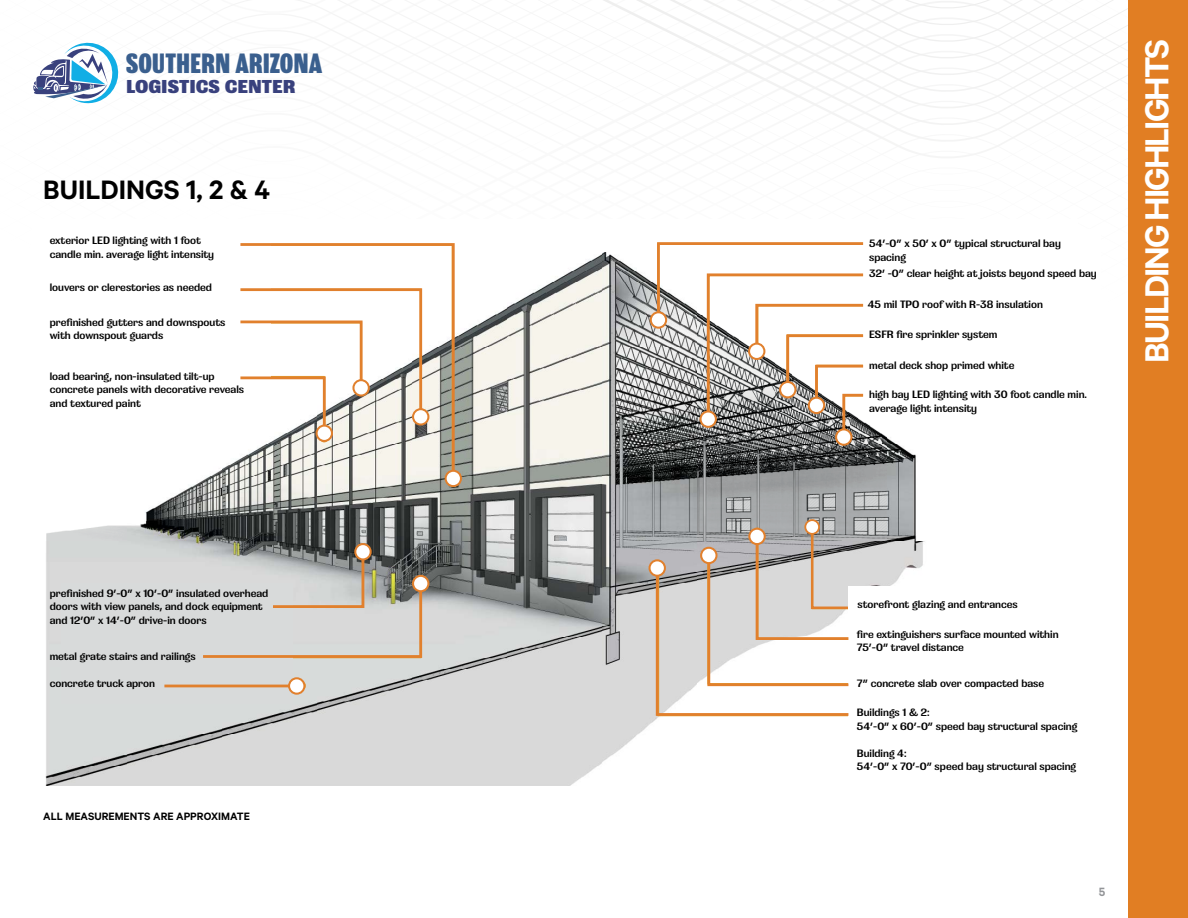
<style>
.page{position:relative;width:1188px;height:918px;background:#fff}
.page>*{position:absolute;margin:0;border:0;box-sizing:border-box;transform-origin:0 0}
.t1{font:600 37.5px "Calibre";letter-spacing:-.05em;color:#fff}
.t2{font:600 30px "Calibre";color:#000}
.t3{font:800 condensed 29.4px "Grange";color:#3a5f8e}
.t4{font:800 19.65px "Grange";color:#39417d}
.t5{font:600 13.5px "Calibre";color:#939598}
.t6{font:600 12px "Calibre";color:#000}
.t7{font:600 11.25px/13.5px "Grange";color:#000}
</style>
<div class="page">
<div style="left:1129px;top:0;width:59px;height:918px;background:#e17e23"></div>
<svg style="left:33px;top:42px;width:86px;height:62px"></svg>
<img style="left:45px;top:446px;width:880px;height:339px">
<div style="left:297px;top:681px;width:9px;height:9px;border:2px solid #e2a232;border-radius:50%"></div>
<div style="left:61px;top:583px;width:232px;height:120px;background:#d8dada"></div>
<div style="left:50px;top:650px;width:146px;height:17px;background:#d8dada"></div>
<svg style="left:238px;top:446px;width:218px;height:36px;background:#d0cfc8"></svg>
<svg style="left:445px;top:470px;width:17px;height:17px"></svg>
<svg style="left:200px;top:543px;width:229px;height:116px"></svg>
<hr style="left:164px;top:685px;width:133px;height:2px;background:#e1802d">
<svg style="left:288px;top:677px;width:17px;height:18px"></svg>
<svg style="left:240px;top:241px;width:889px;height:205px"></svg>
<div style="left:848px;top:587px;width:253px;height:162px;background:#fff"></div>
<svg style="left:649px;top:519px;width:257px;height:198px"></svg>
<h3 class="t3" style="left:126px;top:46px;width:198px">SOUTHERN ARIZONA</h3>
<h3 class="t4" style="left:126px;top:75px;width:171px">LOGISTICS CENTER</h3>
<h2 class="t2" style="left:43px;top:172px;width:228px">BUILDINGS 1, 2 &amp; 4</h2>
<p class="t7" style="left:50px;top:234px;width:166px">exterior LED lighting with 1 foot candle min. average light intensity</p>
<p class="t7" style="left:50px;top:280px;width:164px">louvers or clerestories as needed</p>
<p class="t7" style="left:50px;top:315px;width:177px">prefinished gutters and downspouts with downspout guards</p>
<p class="t7" style="left:50px;top:369px;width:196px">load bearing, non-insulated tilt-up concrete panels with decorative reveals and textured paint</p>
<p class="t7" style="left:50px;top:586px;width:220px">prefinished 9’-0” x 10’-0” insulated overhead doors with view panels, and dock equipment and 12’0” x 14’-0” drive-in doors</p>
<p class="t7" style="left:50px;top:650px;width:147px">metal grate stairs and railings</p>
<p class="t7" style="left:50px;top:677px;width:107px">concrete truck apron</p>
<p class="t6" style="left:43px;top:809px;width:208px">ALL MEASUREMENTS ARE APPROXIMATE</p>
<p class="t7" style="left:869px;top:237px;width:193px">54’-0” x 50’ x 0” typical structural bay spacing</p>
<p class="t7" style="left:869px;top:267px;width:229px">32’ -0” clear height at joists beyond speed bay</p>
<p class="t7" style="left:868px;top:297px;width:177px">45 mil TPO roof with R-38 insulation</p>
<p class="t7" style="left:869px;top:328px;width:130px">ESFR fire sprinkler system</p>
<p class="t7" style="left:869px;top:358px;width:147px">metal deck shop primed white</p>
<p class="t7" style="left:869px;top:388px;width:219px">high bay LED lighting with 30 foot candle min. average light intensity</p>
<h1 class="t1" style="left:1135px;top:363px;width:325px;rotate:-90deg">BUILDING HIGHLIGHTS</h1>
<p class="t7" style="left:858px;top:597px;width:162px">storefront glazing and entrances</p>
<p class="t7" style="left:857px;top:627px;width:203px">fire extinguishers surface mounted within<br>75’-0” travel distance</p>
<p class="t7" style="left:857px;top:677px;width:189px">7” concrete slab over compacted base</p>
<p class="t7" style="left:857px;top:706px;width:222px">Buildings 1 &amp; 2:<br>54’-0” x 60’-0” speed bay structural spacing</p>
<p class="t7" style="left:857px;top:746px;width:221px">Building 4:<br>54’-0” x 70’-0” speed bay structural spacing</p>
<p class="t5" style="left:1099px;top:884px;width:8px">5</p>
</div>
